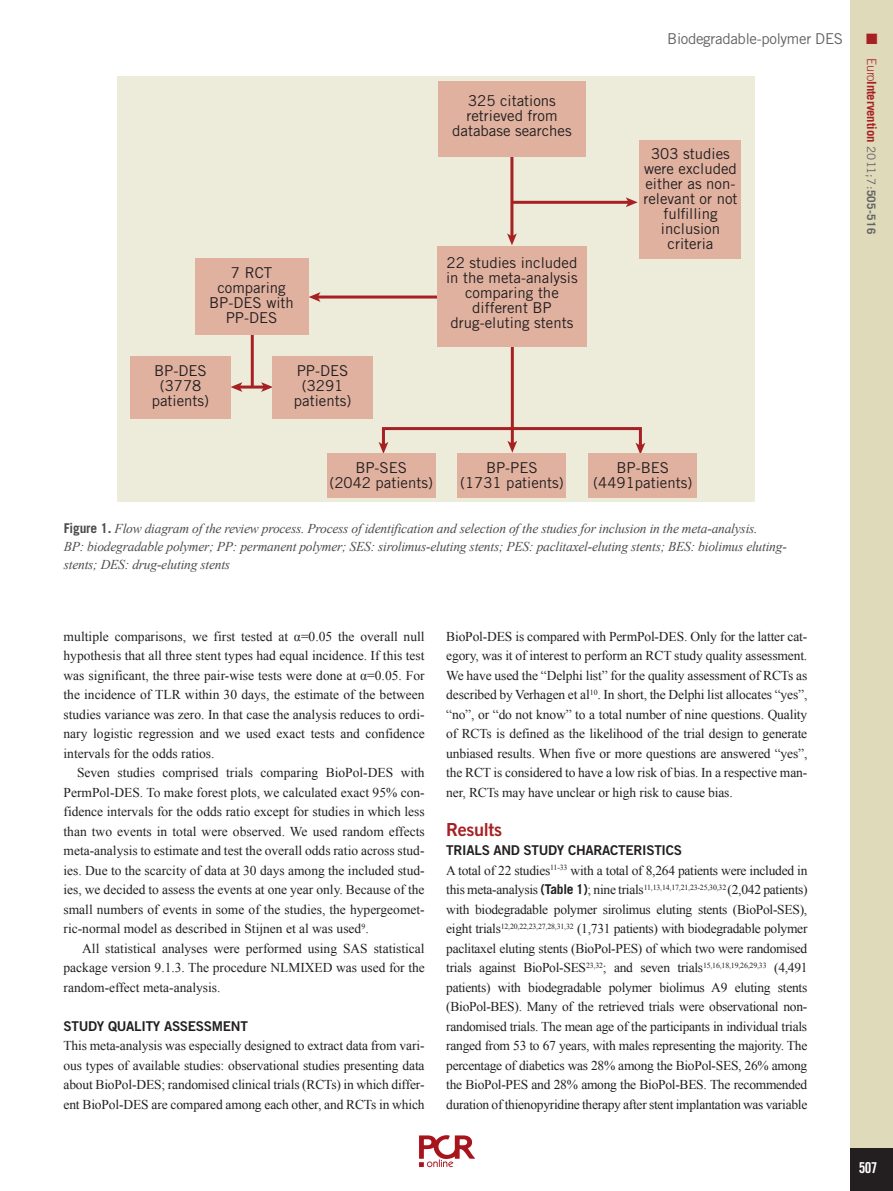
<style>
.page{position:relative;width:893px;height:1191px;background:#fff}
.page>*{position:absolute;margin:0;border:0;box-sizing:border-box;transform-origin:0 0}
.t1{font:18px "Trade Gothic LT Std Bd 2";letter-spacing:-.02em;color:#a72023}
.t2{font:15px/15px "Trade Gothic LT Std";color:#231f20;text-align:center}
.t3{font:15px "Trade Gothic LT Std";letter-spacing:-.02em;color:#636366}
.t4{font:15px "Trade Gothic LT Std Bd Cn 20";color:#fff}
.t5{font:15px "Zapf Dingbats ITC";color:#a72023}
.t6{font:13.5px/19.5px "Times New Roman";letter-spacing:-.01em;color:#231f20;text-align:justify}
.t7{font:italic 13.5px/18px "Times New Roman";letter-spacing:-.015em;color:#4b4c4d}
.t8{font:13.5px "Trade Gothic LT Std Bd 2";letter-spacing:-.02em;color:#231f20}
.t9{font:700 12.75px "Trade Gothic LT Std";letter-spacing:-.01em;color:#a72023}
.s1{font-weight:300}
.s2{font-weight:400;font-size:11.7px;color:#636366}
.s3{font-size:11.7px;color:#636366}
.s4{font-family:"Trade Gothic LT Std";font-weight:700;font-style:normal}
.s5{font-family:"Trade Gothic LT Std";font-weight:700}
</style>
<div class="page">
<div style="left:850px;top:0;width:43px;height:1191px;background:#dedaba"></div>
<div style="left:850px;top:1148px;width:43px;height:43px;background:#231f20"></div>
<div style="left:117px;top:77px;width:638px;height:425px;background:#edecda"></div>
<hr style="left:510px;top:156px;width:3px;height:81px;background:#a72023">
<svg style="left:507px;top:233px;width:10px;height:12px"></svg>
<hr style="left:512px;top:201px;width:117px;height:3px;background:#a72023">
<svg style="left:626px;top:197px;width:12px;height:10px"></svg>
<hr style="left:317px;top:295px;width:123px;height:3px;background:#a72023">
<svg style="left:309px;top:292px;width:11px;height:10px"></svg>
<hr style="left:511px;top:344px;width:3px;height:100px;background:#a72023">
<svg style="left:327px;top:425px;width:343px;height:73px"></svg>
<hr style="left:251px;top:334px;width:3px;height:53px;background:#a72023">
<hr style="left:239px;top:385px;width:26px;height:3px;background:#a72023">
<svg style="left:231px;top:382px;width:11px;height:10px"></svg>
<svg style="left:261px;top:382px;width:11px;height:10px"></svg>
<div style="left:438px;top:81px;width:148px;height:75px;background:#e0b19f"></div>
<div style="left:640px;top:141px;width:101px;height:118px;background:#e0b19f"></div>
<div style="left:437px;top:246px;width:150px;height:101px;background:#e0b19f"></div>
<div style="left:130px;top:356px;width:101px;height:62px;background:#e0b19f"></div>
<div style="left:195px;top:258px;width:113px;height:76px;background:#e0b19f"></div>
<div style="left:272px;top:356px;width:101px;height:62px;background:#e0b19f"></div>
<div style="left:327px;top:453px;width:109px;height:44px;background:#e0b19f"></div>
<div style="left:458px;top:453px;width:108px;height:44px;background:#e0b19f"></div>
<div style="left:588px;top:453px;width:109px;height:44px;background:#e0b19f"></div>
<img style="left:419px;top:1135px;width:56px;height:33px">
<p class="t2" style="left:209px;top:266px;width:86px">7 RCT comparing<br>BP-DES with<br>PP-DES</p>
<p class="t2" style="left:152px;top:364px;width:59px">BP-DES (3778 patients)</p>
<p class="t2" style="left:294px;top:364px;width:59px">PP-DES (3291 patients)</p>
<p class="t2" style="left:452px;top:94px;width:121px">325 citations retrieved from database searches</p>
<p class="t2" style="left:446px;top:256px;width:133px">22 studies included in the meta-analysis comparing the different BP drug-eluting stents</p>
<p class="t3" style="left:667px;top:33px;width:177px">Biodegradable-polymer DES</p>
<p class="t5" style="left:866px;top:33px;width:13px">■</p>
<p class="t9" style="left:877px;top:58px;width:177px;rotate:90deg"><span class="s1">Euro</span>Intervention <span class="s2">2011;7:</span><span class="s3">505-516</span></p>
<p class="t2" style="left:643px;top:148px;width:96px">303 studies were excluded either as non&shy;relevant or not fulfilling inclusion criteria</p>
<p class="t2" style="left:329px;top:461px;width:105px">BP-SES<br>(2042 patients)</p>
<p class="t2" style="left:460px;top:461px;width:105px">BP-PES<br>(1731 patients)</p>
<p class="t2" style="left:593px;top:461px;width:101px">BP-BES (4491patients)</p>
<p class="t7" style="left:64px;top:521px;width:725px"><span class="s4">Figure 1.</span> Flow diagram of the review process. Process of identification and selection of the studies for inclusion in the meta-analysis.<br>BP: biodegradable polymer; PP: permanent polymer; SES: sirolimus-eluting stents; PES: paclitaxel-eluting stents; BES: biolimus eluting&shy;stents; DES: drug-eluting stents</p>
<p class="t6" style="left:64px;top:627px;width:363px">multiple comparisons, we first tested at α=0.05 the overall null hypothesis that all three stent types had equal incidence. If this test was significant, the three pair-wise tests were done at α=0.05. For the incidence of TLR within 30 days, the estimate of the between studies variance was zero. In that case the analysis reduces to ordi&shy;nary logistic regression and we used exact tests and confidence intervals for the odds ratios.</p>
<p class="t6" style="left:64px;top:764px;width:363px;text-indent:14px">Seven studies comprised trials comparing BioPol-DES with PermPol-DES. To make forest plots, we calculated exact 95% con&shy;fidence intervals for the odds ratio except for studies in which less than two events in total were observed. We used random effects meta-analysis to estimate and test the overall odds ratio across stud&shy;ies. Due to the scarcity of data at 30 days among the included stud&shy;ies, we decided to assess the events at one year only. Because of the small numbers of events in some of the studies, the hypergeomet&shy;ric-normal model as described in Stijnen et al was used<sup>9</sup>.</p>
<p class="t6" style="left:64px;top:939px;width:363px;text-indent:19px">All statistical analyses were performed using SAS statistical package version 9.1.3. The procedure NLMIXED was used for the random-effect meta-analysis.</p>
<p class="t8" style="left:64px;top:1020px;width:186px">STUDY QUALITY ASSESSMENT</p>
<p class="t6" style="left:64px;top:1037px;width:363px">This meta-analysis was especially designed to extract data from vari&shy;ous types of available studies: observational studies presenting data about BioPol-DES; randomised clinical trials (RCTs) in which differ&shy;ent BioPol-DES are compared among each other, and RCTs in which</p>
<p class="t6" style="left:446px;top:627px;width:363px">BioPol-DES is compared with PermPol-DES. Only for the latter cat&shy;egory, was it of interest to perform an RCT study quality assessment.<br>We have used the “Delphi list” for the quality assessment of RCTs as described by Verhagen et al<sup>10</sup>. In short, the Delphi list allocates “yes”, “no”, or “do not know” to a total number of nine questions. Quality of RCTs is defined as the likelihood of the trial design to generate unbiased results. When five or more questions are answered “yes”, the RCT is considered to have a low risk of bias. In a respective man&shy;ner, RCTs may have unclear or high risk to cause bias.</p>
<h1 class="t1" style="left:446px;top:822px;width:57px">Results</h1>
<p class="t8" style="left:446px;top:845px;width:237px">TRIALS AND STUDY CHARACTERISTICS</p>
<p class="t6" style="left:446px;top:861px;width:363px">A total of 22 studies<sup>11-33</sup> with a total of 8,264 patients were included in this meta-analysis <span class="s5">(Table 1)</span>; nine trials<sup>11,13,14,17,21,23-25,30,32</sup> (2,042 patients) with biodegradable polymer sirolimus eluting stents (BioPol-SES), eight trials<sup>12,20,22,23,27,28,31,32</sup> (1,731 patients) with biodegradable polymer paclitaxel eluting stents (BioPol-PES) of which two were randomised trials against BioPol-SES<sup>23,32</sup>; and seven trials<sup>15,16,18,19,26,29,33</sup> (4,491 patients) with biodegradable polymer biolimus A9 eluting stents (BioPol-BES). Many of the retrieved trials were observational non&shy;randomised trials. The mean age of the participants in individual trials ranged from 53 to 67 years, with males representing the majority. The percentage of diabetics was 28% among the BioPol-SES, 26% among the BioPol-PES and 28% among the BioPol-BES. The recommended duration of thienopyridine therapy after stent implantation was variable</p>
<p class="t4" style="left:859px;top:1162px;width:20px">507</p>
</div>
